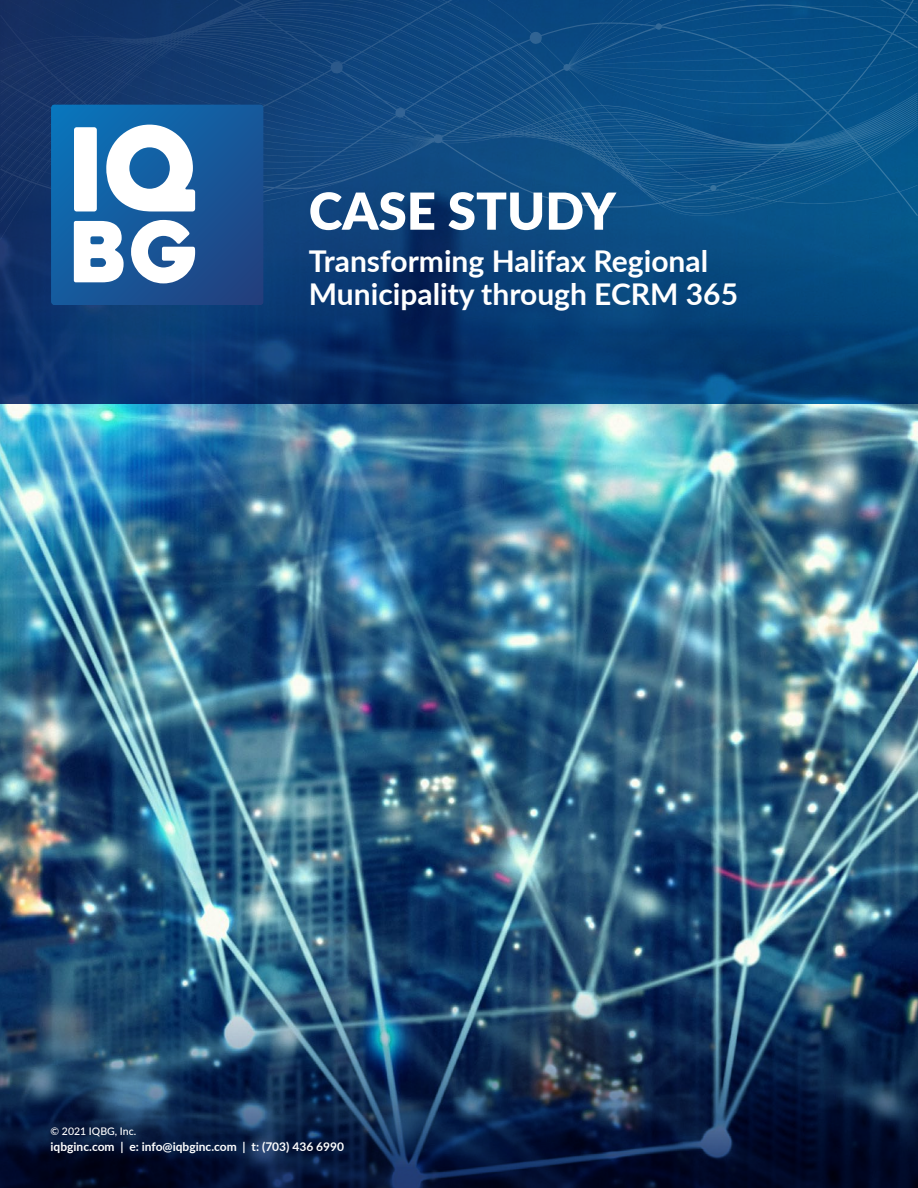
<style>
.page{position:relative;width:918px;height:1188px;background:#fff}
.page>*{position:absolute;margin:0;border:0;box-sizing:border-box;transform-origin:0 0}
.t1{font:900 51px "Lato";color:#fff}
.t2{font:700 30px/33px "Lato";color:#fff}
.t3{font:700 12px "Lato";color:#fff}
.t4{font:500 10.5px "Lato";color:#fff}
</style>
<div class="page">
<img style="left:0;top:404px;width:918px;height:373px">
<svg style="left:0;top:240px;width:918px;height:164px;background:#073a71"></svg>
<img style="left:0;top:777px;width:918px;height:411px">
<svg style="left:0;top:0;width:918px;height:240px;background:#0f497f"></svg>
<svg style="left:51px;top:104px;width:213px;height:201px"></svg>
<h1 class="t1" style="left:309px;top:192px;width:309px">CASE STUDY</h1>
<p class="t2" style="left:309px;top:246px;width:431px">Transforming Halifax Regional<br>Municipality through ECRM 365</p>
<p class="t4" style="left:51px;top:1127px;width:87px">© 2021 IQBG, Inc.</p>
<p class="t3" style="left:51px;top:1142px;width:295px">iqbginc.com | e: info@iqbginc.com | t: (703) 436 6990</p>
</div>
